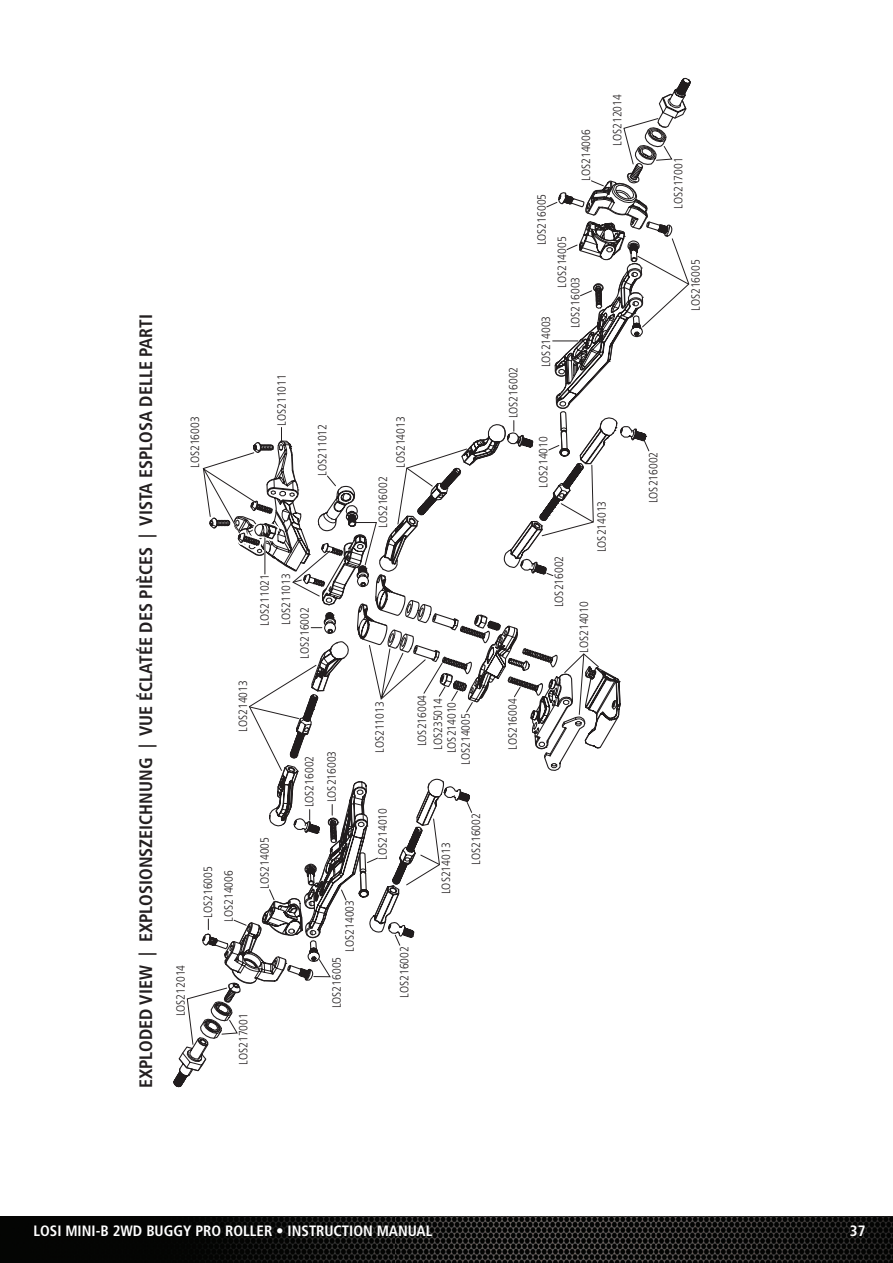
<style>
.page{position:relative;width:893px;height:1263px;background:#fff}
.page>*{position:absolute;margin:0;border:0;box-sizing:border-box;transform-origin:0 0}
.subheader{font:700 condensed 18px "Frutiger LT Std";color:#231f20}
.t1{font:700 condensed 15px "Frutiger LT Std";color:#fff}
.Body{font:300 condensed 12px "Frutiger LT Std";color:#231f20}
</style>
<div class="page">
<svg style="left:173px;top:78px;width:518px;height:1010px"></svg>
<hr style="left:264px;top:538px;width:2px;height:36px;background:#fff">
<hr style="left:265px;top:538px;width:1px;height:36px;background:#231f20">
<img style="left:0;top:1216px;width:893px;height:47px">
<p class="subheader" style="left:135px;top:1088px;width:775px;rotate:-90deg">EXPLODED VIEW | EXPLOSIONSZEICHNUNG | VUE ÉCLATÉE DES PIÈCES | VISTA ESPLOSA DELLE PARTI</p>
<p class="Body" style="left:188px;top:468px;width:53px;rotate:-90deg">LOS216003</p>
<p class="Body" style="left:275px;top:426px;width:53px;rotate:-90deg">LOS211011</p>
<p class="Body" style="left:315px;top:476px;width:53px;rotate:-90deg">LOS211012</p>
<p class="Body" style="left:174px;top:1016px;width:53px;rotate:-90deg">LOS212014</p>
<p class="Body" style="left:258px;top:626px;width:53px;rotate:-90deg">LOS211021</p>
<p class="Body" style="left:236px;top:732px;width:53px;rotate:-90deg">LOS214013</p>
<p class="Body" style="left:201px;top:918px;width:53px;rotate:-90deg">LOS216005</p>
<p class="Body" style="left:222px;top:922px;width:53px;rotate:-90deg">LOS214006</p>
<p class="Body" style="left:258px;top:888px;width:53px;rotate:-90deg">LOS214005</p>
<p class="Body" style="left:279px;top:625px;width:53px;rotate:-90deg">LOS211013</p>
<p class="Body" style="left:298px;top:659px;width:53px;rotate:-90deg">LOS216002</p>
<p class="Body" style="left:302px;top:807px;width:53px;rotate:-90deg">LOS216002</p>
<p class="Body" style="left:236px;top:1065px;width:53px;rotate:-90deg">LOS217001</p>
<p class="Body" style="left:325px;top:802px;width:53px;rotate:-90deg">LOS216003</p>
<p class="Body" style="left:343px;top:951px;width:53px;rotate:-90deg">LOS214003</p>
<p class="Body" style="left:330px;top:1008px;width:53px;rotate:-90deg">LOS216005</p>
<p class="Body" style="left:376px;top:528px;width:53px;rotate:-90deg">LOS216002</p>
<p class="Body" style="left:394px;top:468px;width:53px;rotate:-90deg">LOS214013</p>
<p class="Body" style="left:373px;top:753px;width:53px;rotate:-90deg">LOS211013</p>
<p class="Body" style="left:376px;top:859px;width:53px;rotate:-90deg">LOS214010</p>
<p class="Body" style="left:415px;top:746px;width:53px;rotate:-90deg">LOS216004</p>
<p class="Body" style="left:431px;top:750px;width:53px;rotate:-90deg">LOS235014</p>
<p class="Body" style="left:445px;top:753px;width:53px;rotate:-90deg">LOS214010</p>
<p class="Body" style="left:459px;top:765px;width:53px;rotate:-90deg">LOS214005</p>
<p class="Body" style="left:439px;top:894px;width:53px;rotate:-90deg">LOS214013</p>
<p class="Body" style="left:469px;top:865px;width:53px;rotate:-90deg">LOS216002</p>
<p class="Body" style="left:397px;top:998px;width:53px;rotate:-90deg">LOS216002</p>
<p class="Body" style="left:507px;top:418px;width:53px;rotate:-90deg">LOS216002</p>
<p class="Body" style="left:506px;top:750px;width:53px;rotate:-90deg">LOS216004</p>
<p class="Body" style="left:579px;top:181px;width:53px;rotate:-90deg">LOS214006</p>
<p class="Body" style="left:535px;top:245px;width:53px;rotate:-90deg">LOS216005</p>
<p class="Body" style="left:555px;top:288px;width:53px;rotate:-90deg">LOS214005</p>
<p class="Body" style="left:569px;top:328px;width:53px;rotate:-90deg">LOS216003</p>
<p class="Body" style="left:539px;top:367px;width:53px;rotate:-90deg">LOS214003</p>
<p class="Body" style="left:611px;top:146px;width:53px;rotate:-90deg">LOS212014</p>
<p class="Body" style="left:536px;top:488px;width:53px;rotate:-90deg">LOS214010</p>
<p class="Body" style="left:552px;top:607px;width:53px;rotate:-90deg">LOS216002</p>
<p class="Body" style="left:595px;top:552px;width:53px;rotate:-90deg">LOS214013</p>
<p class="Body" style="left:577px;top:653px;width:53px;rotate:-90deg">LOS214010</p>
<p class="Body" style="left:671px;top:209px;width:53px;rotate:-90deg">LOS217001</p>
<p class="Body" style="left:689px;top:311px;width:53px;rotate:-90deg">LOS216005</p>
<p class="Body" style="left:646px;top:503px;width:53px;rotate:-90deg">LOS216002</p>
<p class="t1" style="left:33px;top:1222px;width:400px">LOSI MINI-B 2WD BUGGY PRO ROLLER • INSTRUCTION MANUAL</p>
<p class="t1" style="left:850px;top:1222px;width:17px">37</p>
</div>
